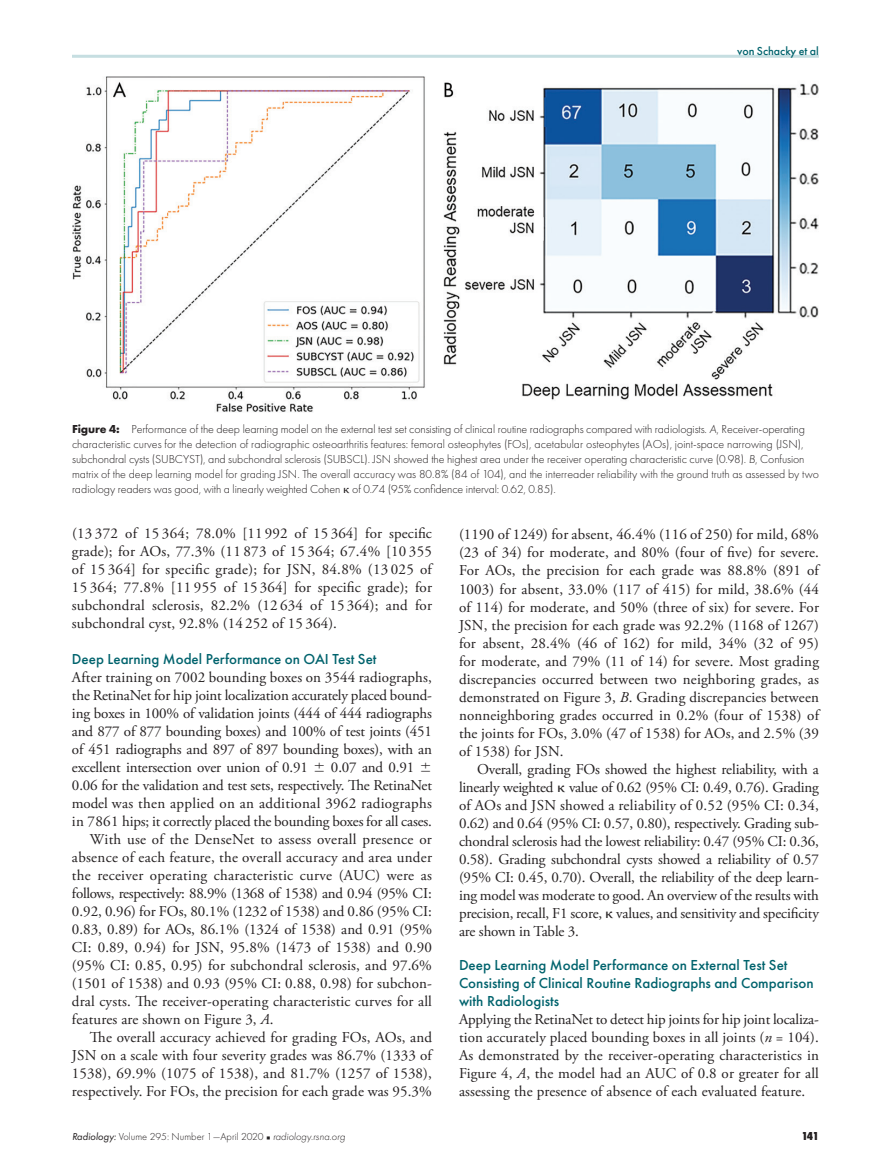
<style>
.page{position:relative;width:891px;height:1175px;background:#fff}
.page>*{position:absolute;margin:0;border:0;box-sizing:border-box;transform-origin:0 0}
.t1{font:15px/18px "Adobe Garamond Pro";letter-spacing:.01em;color:#231f20;text-align:justify}
.t2{font:15px "Adobe Garamond Pro";letter-spacing:-.01em;color:#231f20}
.t3{font:500 15px/18px "Futura PT";color:#00636d}
.t4{font:15px "Adobe Garamond Pro";letter-spacing:-.02em;color:#231f20}
.t5{font:300 12px/15px "Futura PT";letter-spacing:-.01em;color:#231f20}
.t6{font:500 12px "Futura PT";color:#00636d}
.t7{font:800 12px "Futura PT Cond";color:#231f20}
.t8{font:300 10.5px "Futura PT";color:#231f20}
.s1{font-weight:700}
.s2{font-style:italic}
.s3{font-family:"Universal Greekwith Math Pi";font-weight:400}
.s4{font-family:"Universal Greekwith Math Pi"}
.s5{font-weight:400;font-style:italic}
.s6{font-family:"Universal Newswith Comm Pi";font-weight:400;font-size:6px}
</style>
<div class="page">
<hr style="left:72px;top:55px;width:747px;height:3px;background:#c6dee1">
<img style="left:72px;top:77px;width:747px;height:335px">
<p class="t6" style="left:737px;top:44px;width:83px">von Schacky et al</p>
<p class="t5" style="left:72px;top:422px;width:749px"><span class="s1">Figure 4:</span> Performance of the deep learning model on the external test set consisting of clinical routine radiographs compared with radiologists. <span class="s2">A</span>, Receiver-operating characteristic curves for the detection of radiographic osteoarthritis features: femoral osteophytes (FOs), acetabular osteophytes (AOs), joint-space narrowing (JSN), subchondral cysts (SUBCYST), and subchondral sclerosis (SUBSCL). JSN showed the highest area under the receiver operating characteristic curve (0.98). <span class="s2">B</span>, Confusion matrix of the deep learning model for grading JSN. The overall accuracy was 80.8% (84 of 104), and the interreader reliability with the ground truth as assessed by two radiology readers was good, with a linearly weighted Cohen <span class="s3">k</span> of 0.74 (95% confidence interval: 0.62, 0.85).</p>
<p class="t1" style="left:72px;top:525px;width:362px">(13 372 of 15 364; 78.0% [11 992 of 15 364] for specific grade); for AOs, 77.3% (11 873 of 15 364; 67.4% [10 355 of 15 364] for specific grade); for JSN, 84.8% (13 025 of 15 364; 77.8% [11 955 of 15 364] for specific grade); for subchondral sclerosis, 82.2% (12 634 of 15 364); and for subchondral cyst, 92.8% (14 252 of 15 364).</p>
<p class="t3" style="left:72px;top:650px;width:306px">Deep Learning Model Performance on OAI Test Set</p>
<p class="t1" style="left:72px;top:669px;width:361px">After training on 7002 bounding boxes on 3544 radiographs,</p>
<p class="t2" style="left:72px;top:686px;width:362px">the RetinaNet for hip joint localization accurately placed bound-</p>
<p class="t2" style="left:72px;top:704px;width:362px">ing boxes in 100% of validation joints (444 of 444 radiographs</p>
<p class="t2" style="left:72px;top:722px;width:362px">and 877 of 877 bounding boxes) and 100% of test joints (451</p>
<p class="t2" style="left:72px;top:740px;width:362px">of 451 radiographs and 897 of 897 bounding boxes), with an</p>
<p class="t2" style="left:72px;top:758px;width:362px">excellent intersection over union of 0.91 <span class="s4">6</span> 0.07 and 0.91 <span class="s4">6</span></p>
<p class="t2" style="left:72px;top:776px;width:362px">0.06 for the validation and test sets, respectively. The RetinaNet</p>
<p class="t1" style="left:72px;top:795px;width:361px">model was then applied on an additional 3962 radiographs</p>
<p class="t2" style="left:72px;top:812px;width:362px">in 7861 hips; it correctly placed the bounding boxes for all cases.</p>
<p class="t1" style="left:90px;top:831px;width:343px">With use of the DenseNet to assess overall presence or</p>
<p class="t1" style="left:72px;top:849px;width:362px">absence of each feature, the overall accuracy and area under</p>
<p class="t1" style="left:72px;top:867px;width:361px">the receiver operating characteristic curve (AUC) were as</p>
<p class="t4" style="left:72px;top:884px;width:362px">follows, respectively: 88.9% (1368 of 1538) and 0.94 (95% CI:</p>
<p class="t1" style="left:72px;top:903px;width:361px">0.92, 0.96) for FOs, 80.1% (1232 of 1538) and 0.86 (95% CI:</p>
<p class="t1" style="left:72px;top:921px;width:362px">0.83, 0.89) for AOs, 86.1% (1324 of 1538) and 0.91 (95%</p>
<p class="t1" style="left:72px;top:939px;width:361px">CI: 0.89, 0.94) for JSN, 95.8% (1473 of 1538) and 0.90</p>
<p class="t1" style="left:72px;top:957px;width:361px">(95% CI: 0.85, 0.95) for subchondral sclerosis, and 97.6%</p>
<p class="t1" style="left:72px;top:975px;width:362px">(1501 of 1538) and 0.93 (95% CI: 0.88, 0.98) for subchon-</p>
<p class="t1" style="left:72px;top:993px;width:362px">dral cysts. The receiver-operating characteristic curves for all</p>
<p class="t1" style="left:72px;top:1011px;width:203px">features are shown on Figure 3, <span class="s2">A</span>.</p>
<p class="t1" style="left:90px;top:1029px;width:344px">The overall accuracy achieved for grading FOs, AOs, and</p>
<p class="t1" style="left:72px;top:1047px;width:361px">JSN on a scale with four severity grades was 86.7% (1333 of</p>
<p class="t1" style="left:72px;top:1065px;width:362px">1538), 69.9% (1075 of 1538), and 81.7% (1257 of 1538),</p>
<p class="t1" style="left:72px;top:1083px;width:361px">respectively. For FOs, the precision for each grade was 95.3%</p>
<p class="t1" style="left:459px;top:526px;width:362px">(1190 of 1249) for absent, 46.4% (116 of 250) for mild, 68% (23 of 34) for moderate, and 80% (four of five) for severe.<br>For AOs, the precision for each grade was 88.8% (891 of 1003) for absent, 33.0% (117 of 415) for mild, 38.6% (44 of 114) for moderate, and 50% (three of six) for severe. For JSN, the precision for each grade was 92.2% (1168 of 1267) for absent, 28.4% (46 of 162) for mild, 34% (32 of 95) for moderate, and 79% (11 of 14) for severe. Most grading discrepancies occurred between two neighboring grades, as demonstrated on Figure 3, <span class="s2">B</span>. Grading discrepancies between nonneighboring grades occurred in 0.2% (four of 1538) of the joints for FOs, 3.0% (47 of 1538) for AOs, and 2.5% (39 of 1538) for JSN.</p>
<p class="t1" style="left:459px;top:760px;width:362px;text-indent:18px">Overall, grading FOs showed the highest reliability, with a linearly weighted <span class="s4">k</span> value of 0.62 (95% CI: 0.49, 0.76). Grading of AOs and JSN showed a reliability of 0.52 (95% CI: 0.34, 0.62) and 0.64 (95% CI: 0.57, 0.80), respectively. Grading sub&shy;chondral sclerosis had the lowest reliability: 0.47 (95% CI: 0.36, 0.58). Grading subchondral cysts showed a reliability of 0.57 (95% CI: 0.45, 0.70). Overall, the reliability of the deep learn&shy;ing model was moderate to good. An overview of the results with precision, recall, F1 score, <span class="s4">k</span> values, and sensitivity and specificity are shown in Table 3.</p>
<p class="t3" style="left:459px;top:956px;width:356px">Deep Learning Model Performance on External Test Set<br>Consisting of Clinical Routine Radiographs and Comparison with Radiologists</p>
<p class="t1" style="left:459px;top:1011px;width:362px">Applying the RetinaNet to detect hip joints for hip joint localiza&shy;tion accurately placed bounding boxes in all joints (<span class="s2">n</span> = 104).<br>As demonstrated by the receiver-operating characteristics in Figure 4, <span class="s2">A</span>, the model had an AUC of 0.8 or greater for all assessing the presence of absence of each evaluated feature.</p>
<p class="t8" style="left:72px;top:1131px;width:275px"><span class="s5">Radiology:</span> Volume 295: Number 1—April 2020 <span class="s6">n</span> <span class="s2">radiology.rsna.org</span></p>
<p class="t7" style="left:802px;top:1129px;width:19px">141</p>
</div>
